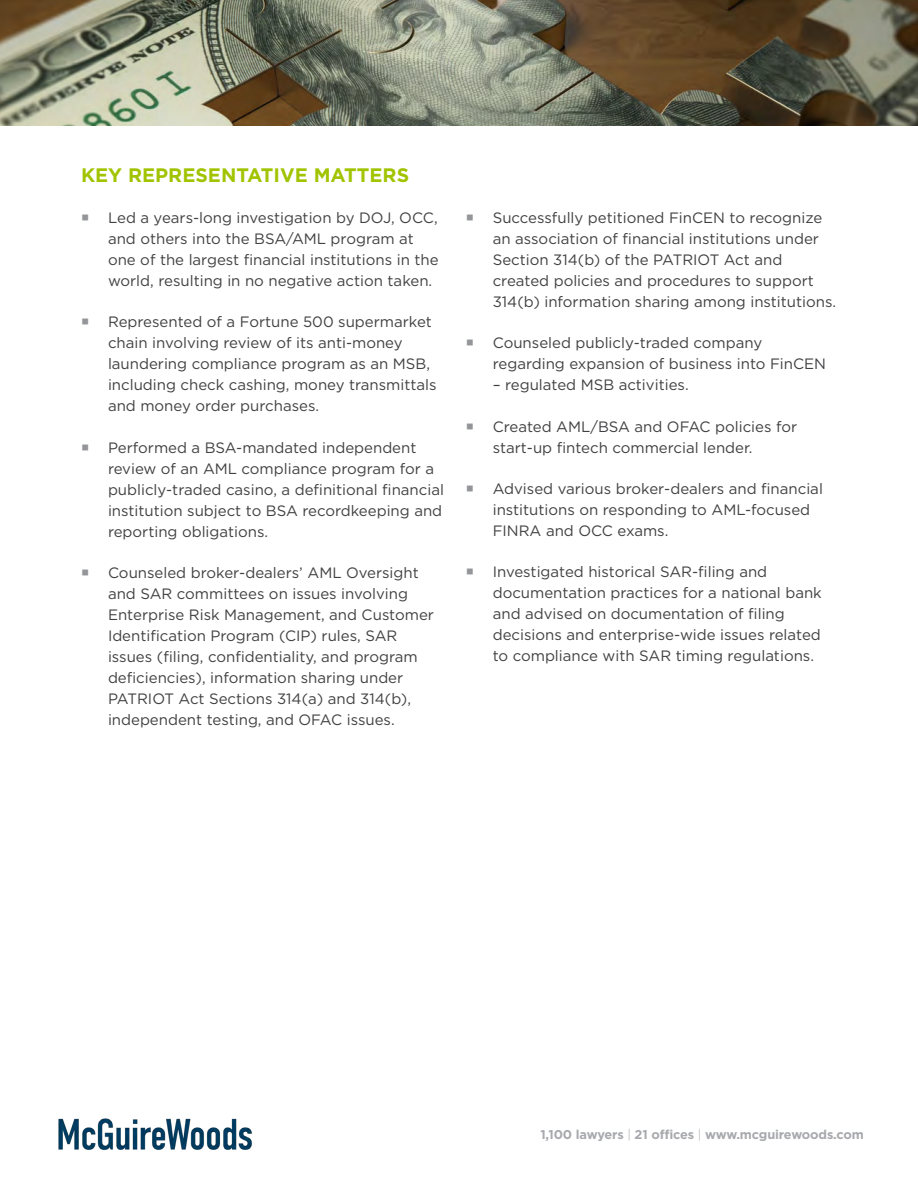
<style>
.page{position:relative;width:918px;height:1188px;background:#fff}
.page>*{position:absolute;margin:0;border:0;box-sizing:border-box;transform-origin:0 0}
.t1{font:700 19.5px "Gotham";color:#a1c400}
.t2{font:15px/21px "Gotham";color:#414042}
.t3{font:700 12.75px "Gotham";letter-spacing:-.01em;color:#a7a9ac}
.s1{font-weight:300}
</style>
<div class="page">
<img style="left:58px;top:1118px;width:194px;height:32px">
<img style="left:0;top:0;width:918px;height:125px">
<h1 class="t1" style="left:81px;top:162px;width:330px">KEY REPRESENTATIVE MATTERS</h1>
<p class="t2" style="left:108px;top:207px;width:332px">Led a years-long investigation by DOJ, OCC, and others into the BSA/AML program at one of the largest financial institutions in the world, resulting in no negative action taken.</p>
<p class="t2" style="left:108px;top:311px;width:330px">Represented of a Fortune 500 supermarket chain involving review of its anti-money laundering compliance program as an MSB, including check cashing, money transmittals and money order purchases.</p>
<p class="t2" style="left:108px;top:437px;width:338px">Performed a BSA-mandated independent review of an AML compliance program for a publicly-traded casino, a definitional financial institution subject to BSA recordkeeping and reporting obligations.</p>
<p class="t2" style="left:108px;top:562px;width:328px">Counseled broker-dealers’ AML Oversight and SAR committees on issues involving Enterprise Risk Management, and Customer Identification Program (CIP) rules, SAR issues (filing, confidentiality, and program deficiencies), information sharing under PATRIOT Act Sections 314(a) and 314(b), independent testing, and OFAC issues.</p>
<p class="t2" style="left:493px;top:207px;width:345px">Successfully petitioned FinCEN to recognize an association of financial institutions under Section 314(b) of the PATRIOT Act and created policies and procedures to support 314(b) information sharing among institutions.</p>
<p class="t2" style="left:493px;top:332px;width:335px">Counseled publicly-traded company regarding expansion of business into FinCEN</p>
<p class="t2" style="left:493px;top:374px;width:197px">– regulated MSB activities.</p>
<p class="t2" style="left:493px;top:416px;width:306px">Created AML/BSA and OFAC policies for start-up fintech commercial lender.</p>
<p class="t2" style="left:493px;top:478px;width:332px">Advised various broker-dealers and financial institutions on responding to AML-focused<br>FINRA and OCC exams.</p>
<p class="t2" style="left:493px;top:561px;width:331px">Investigated historical SAR-filing and documentation practices for a national bank and advised on documentation of filing decisions and enterprise-wide issues related to compliance with SAR timing regulations.</p>
<p class="t3" style="left:540px;top:1126px;width:325px">1,100 lawyers <span class="s1">|</span> 21 offices <span class="s1">|</span> www.mcguirewoods.com</p>
</div>
